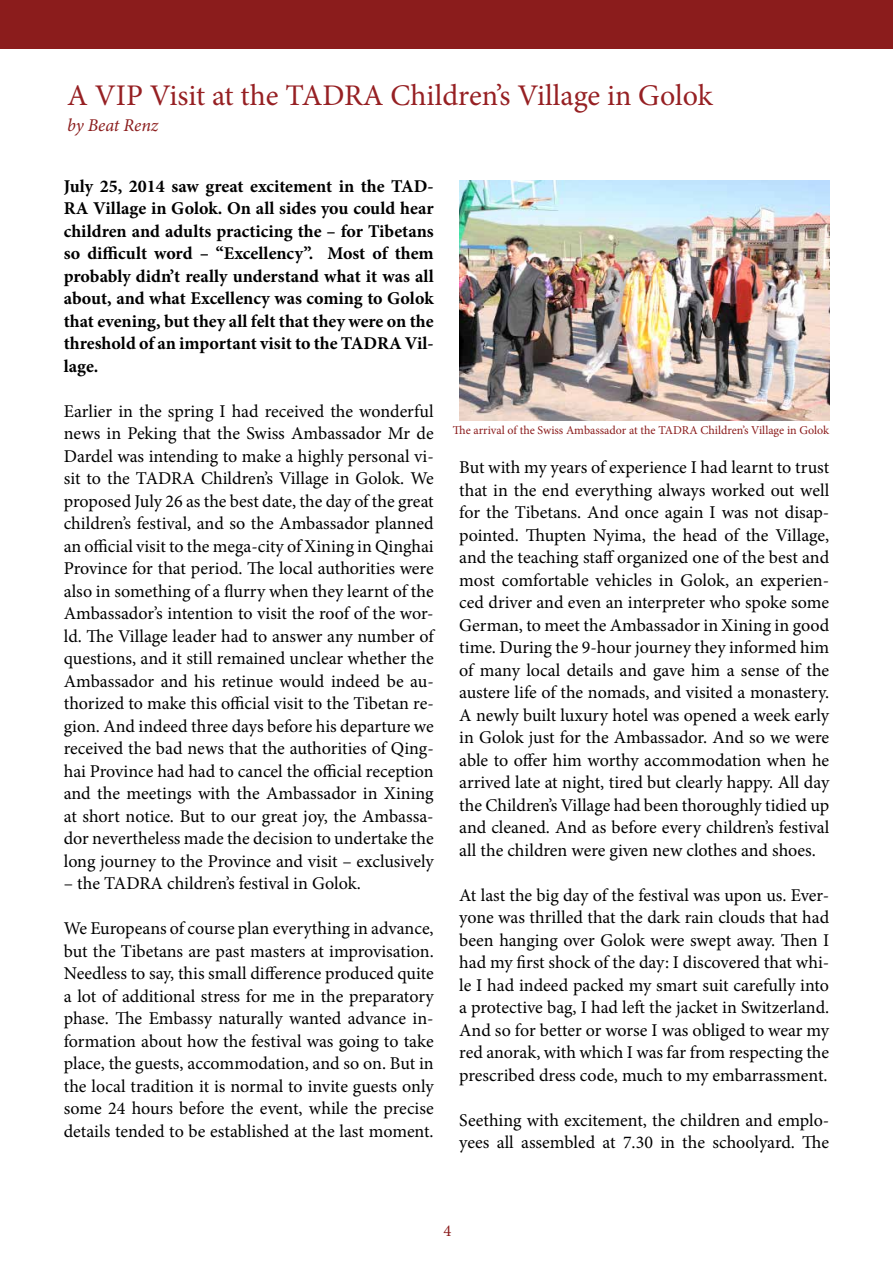
<style>
.page{position:relative;width:893px;height:1263px;background:#fff}
.page>*{position:absolute;margin:0;border:0;box-sizing:border-box;transform-origin:0 0}
.t1{font:30px "Minion Pro";color:#962023}
.t2{font:18px/22.5px "Minion Pro";color:#000;text-align:justify}
.t3{font:700 18px/22.5px "Minion Pro";color:#000;text-align:justify}
.t4{font:italic 18px "Minion Pro";letter-spacing:-.005em;color:#8b1c1c}
.t5{font:16.5px "Minion Pro";color:#8b1c1c}
.t6{font:12px "Minion Pro";color:#8b1c1c}
</style>
<div class="page">
<div style="left:0;top:0;width:893px;height:49px;background:#8b1c1c"></div>
<img style="left:459px;top:180px;width:370px;height:241px">
<h1 class="t1" style="left:67px;top:75px;width:647px">A VIP Visit at the TADRA Children’s Village in Golok</h1>
<p class="t4" style="left:67px;top:113px;width:93px">by Beat Renz</p>
<p class="t3" style="left:64px;top:174px;width:371px">July 25, 2014 saw great excitement in the TAD-RA Village in Golok. On all sides you could hear children and adults practicing the – for Tibetans so difficult word – “Excellency”. Most of them probably didn’t really understand what it was all about, and what Excellency was coming to Golok that evening, but they all felt that they were on the threshold of an important visit to the TADRA Vil&shy;lage.</p>
<p class="t2" style="left:64px;top:400px;width:371px">Earlier in the spring I had received the wonderful news in Peking that the Swiss Ambassador Mr de Dardel was intending to make a highly personal vi&shy;sit to the TADRA Children’s Village in Golok. We proposed July 26 as the best date, the day of the great children’s festival, and so the Ambassador planned an official visit to the mega-city of Xining in Qinghai Province for that period. The local authorities were also in something of a flurry when they learnt of the Ambassador’s intention to visit the roof of the wor&shy;ld. The Village leader had to answer any number of questions, and it still remained unclear whether the Ambassador and his retinue would indeed be au&shy;thorized to make this official visit to the Tibetan re&shy;gion. And indeed three days before his departure we received the bad news that the authorities of Qing&shy;hai Province had had to cancel the official reception and the meetings with the Ambassador in Xining at short notice. But to our great joy, the Ambassa&shy;dor nevertheless made the decision to undertake the long journey to the Province and visit – exclusively</p>
<p class="t2" style="left:64px;top:872px;width:298px">– the TADRA children’s festival in Golok.</p>
<p class="t2" style="left:64px;top:917px;width:371px">We Europeans of course plan everything in advance, but the Tibetans are past masters at improvisation.<br>Needless to say, this small difference produced quite a lot of additional stress for me in the preparatory phase. The Embassy naturally wanted advance in&shy;formation about how the festival was going to take place, the guests, accommodation, and so on. But in the local tradition it is normal to invite guests only some 24 hours before the event, while the precise details tended to be established at the last moment.</p>
<p class="t6" style="left:453px;top:422px;width:378px">The arrival of the Swiss Ambassador at the TADRA Children’s Village in Golok</p>
<p class="t2" style="left:459px;top:456px;width:371px">But with my years of experience I had learnt to trust that in the end everything always worked out well for the Tibetans. And once again I was not disap&shy;pointed. Thupten Nyima, the head of the Village, and the teaching staff organized one of the best and most comfortable vehicles in Golok, an experien&shy;ced driver and even an interpreter who spoke some German, to meet the Ambassador in Xining in good time. During the 9-hour journey they informed him of many local details and gave him a sense of the austere life of the nomads, and visited a monastery.<br>A newly built luxury hotel was opened a week early in Golok just for the Ambassador. And so we were able to offer him worthy accommodation when he arrived late at night, tired but clearly happy. All day the Children’s Village had been thoroughly tidied up and cleaned. And as before every children’s festival all the children were given new clothes and shoes.</p>
<p class="t2" style="left:459px;top:884px;width:371px">At last the big day of the festival was upon us. Ever&shy;yone was thrilled that the dark rain clouds that had been hanging over Golok were swept away. Then I had my first shock of the day: I discovered that whi&shy;le I had indeed packed my smart suit carefully into a protective bag, I had left the jacket in Switzerland.<br>And so for better or worse I was obliged to wear my red anorak, with which I was far from respecting the prescribed dress code, much to my embarrassment.</p>
<p class="t2" style="left:459px;top:1109px;width:371px">Seething with excitement, the children and emplo&shy;yees all assembled at 7.30 in the schoolyard. The</p>
<p class="t5" style="left:444px;top:1219px;width:9px">4</p>
</div>
